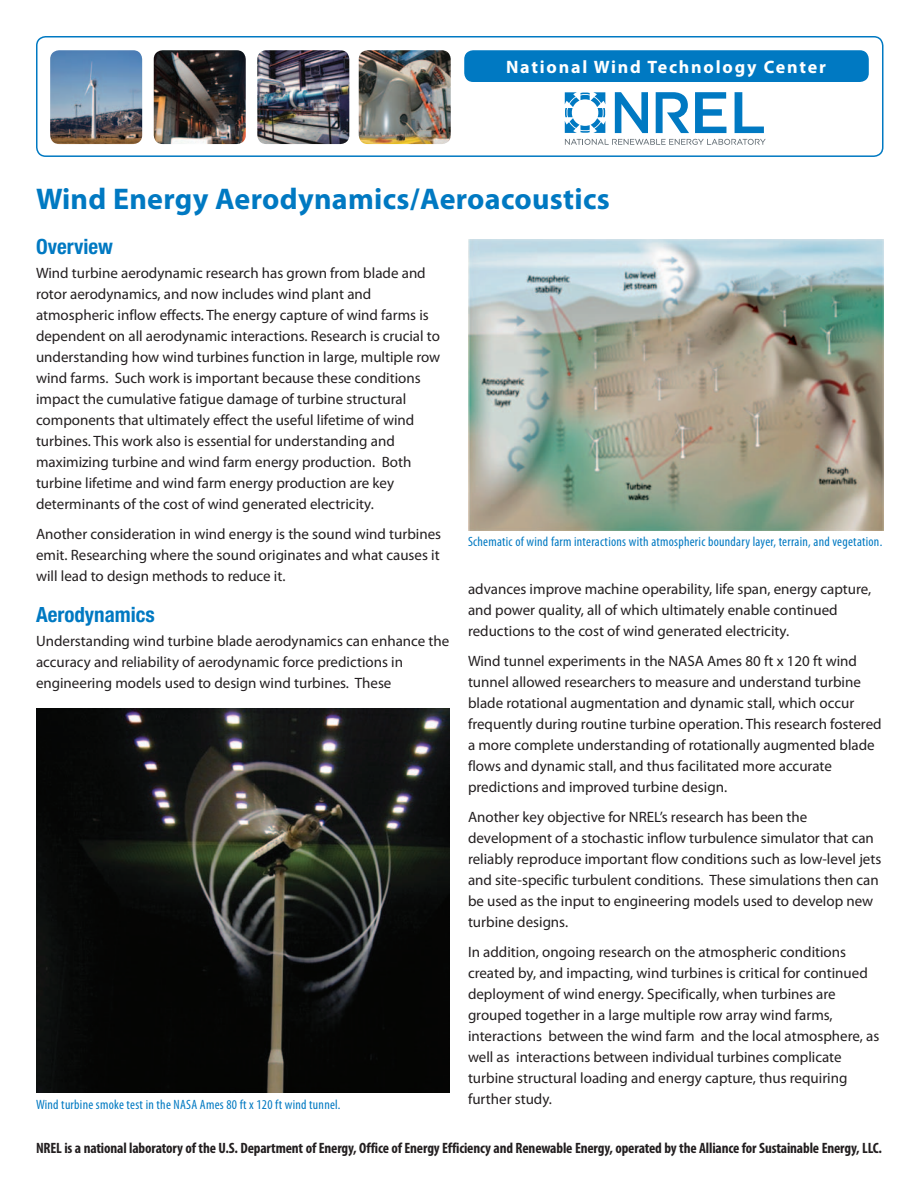
<style>
.page{position:relative;width:918px;height:1188px;background:#fff}
.page>*{position:absolute;margin:0;border:0;box-sizing:border-box;transform-origin:0 0}
.topic_title{font:700 30px "Myriad Pro";letter-spacing:.01em;color:#0079c2}
.subhd_1{font:700 condensed 21px "Helvetica Neue LT Std";color:#0079c2}
.FS_Series_title_bar{font:700 18px "Myriad Pro";letter-spacing:.1em;color:#fff}
.body_text{font:15px/21px "Myriad Pro";color:#231f20}
.NREL_attribution_Fro{font:700 condensed 15px "Myriad Pro";letter-spacing:-.01em;color:#231f20}
.t1{font:condensed 13.5px "Myriad Pro";letter-spacing:.02em;color:#0079c2}
</style>
<div class="page">
<div style="left:36px;top:36px;width:848px;height:121px;border:2px solid #0079c2;border-radius:9px"></div>
<div style="left:464px;top:50px;width:405px;height:32px;background:#0079c2;border-radius:9px"></div>
<svg style="left:565px;top:92px;width:40px;height:41px"></svg>
<svg style="left:615px;top:92px;width:33px;height:41px"></svg>
<svg style="left:656px;top:92px;width:33px;height:41px"></svg>
<svg style="left:695px;top:92px;width:31px;height:41px"></svg>
<svg style="left:735px;top:92px;width:29px;height:41px"></svg>
<svg style="left:565px;top:139px;width:201px;height:6px"></svg>
<img style="left:50px;top:50px;width:92px;height:94px">
<img style="left:154px;top:50px;width:92px;height:94px">
<img style="left:257px;top:50px;width:92px;height:94px">
<img style="left:359px;top:50px;width:92px;height:94px">
<img style="left:36px;top:708px;width:414px;height:385px">
<img style="left:468px;top:239px;width:416px;height:291px">
<p class="FS_Series_title_bar" style="left:506px;top:55px;width:321px">National Wind Technology Center</p>
<p class="topic_title" style="left:36px;top:179px;width:575px">Wind Energy Aerodynamics/Aeroacoustics</p>
<p class="subhd_1" style="left:36px;top:234px;width:78px">Overview</p>
<p class="body_text" style="left:36px;top:262px;width:406px">Wind turbine aerodynamic research has grown from blade and rotor aerodynamics, and now includes wind plant and atmospheric inflow effects. The energy capture of wind farms is dependent on all aerodynamic interactions. Research is crucial to understanding how wind turbines function in large, multiple row wind farms. Such work is important because these conditions impact the cumulative fatigue damage of turbine structural components that ultimately effect the useful lifetime of wind turbines. This work also is essential for understanding and maximizing turbine and wind farm energy production. Both turbine lifetime and wind farm energy production are key determinants of the cost of wind generated electricity.</p>
<p class="body_text" style="left:36px;top:523px;width:407px;text-align:justify">Another consideration in wind energy is the sound wind turbines emit. Researching where the sound originates and what causes it will lead to design methods to reduce it.</p>
<p class="subhd_1" style="left:36px;top:601px;width:120px">Aerodynamics</p>
<p class="body_text" style="left:36px;top:630px;width:415px">Understanding wind turbine blade aerodynamics can enhance the accuracy and reliability of aerodynamic force predictions in engineering models used to design wind turbines. These</p>
<p class="t1" style="left:36px;top:1096px;width:306px">Wind turbine smoke test in the NASA Ames 80 ft x 120 ft wind tunnel.</p>
<p class="t1" style="left:468px;top:534px;width:416px">Schematic of wind farm interactions with atmospheric boundary layer, terrain, and vegetation.</p>
<p class="body_text" style="left:468px;top:579px;width:405px">advances improve machine operability, life span, energy capture, and power quality, all of which ultimately enable continued reductions to the cost of wind generated electricity.</p>
<p class="body_text" style="left:468px;top:651px;width:415px">Wind tunnel experiments in the NASA Ames 80 ft x 120 ft wind tunnel allowed researchers to measure and understand turbine blade rotational augmentation and dynamic stall, which occur frequently during routine turbine operation. This research fostered a more complete understanding of rotationally augmented blade flows and dynamic stall, and thus facilitated more accurate predictions and improved turbine design.</p>
<p class="body_text" style="left:468px;top:807px;width:415px">Another key objective for NREL’s research has been the development of a stochastic inflow turbulence simulator that can reliably reproduce important flow conditions such as low-level jets and site-specific turbulent conditions. These simulations then can be used as the input to engineering models used to develop new turbine designs.</p>
<p class="body_text" style="left:468px;top:942px;width:413px">In addition, ongoing research on the atmospheric conditions created by, and impacting, wind turbines is critical for continued deployment of wind energy. Specifically, when turbines are grouped together in a large multiple row array wind farms, interactions between the wind farm and the local atmosphere, as well as interactions between individual turbines complicate turbine structural loading and energy capture, thus requiring further study.</p>
<p class="NREL_attribution_Fro" style="left:36px;top:1138px;width:848px">NREL is a national laboratory of the U.S. Department of Energy, Office of Energy Efficiency and Renewable Energy, operated by the Alliance for Sustainable Energy, LLC.</p>
</div>
